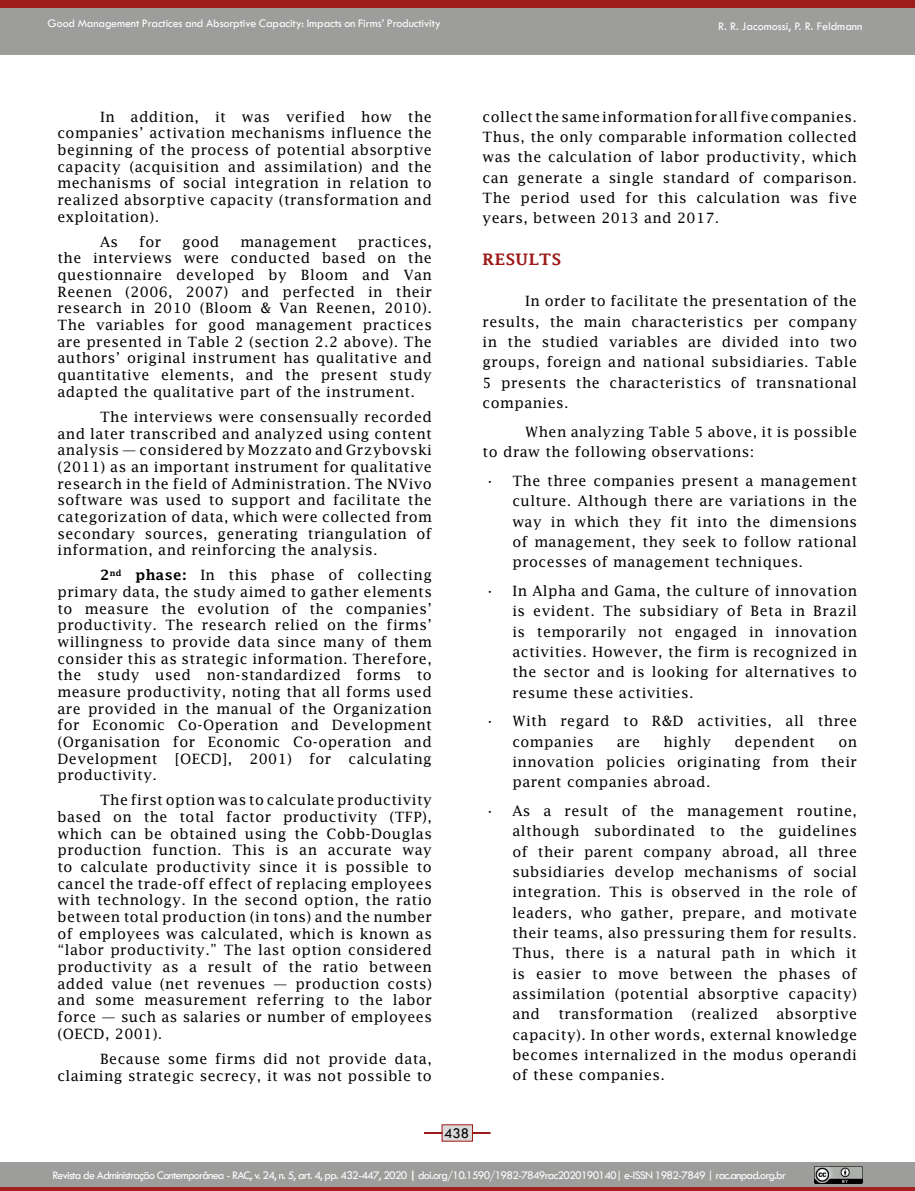
<style>
.page{position:relative;width:915px;height:1191px;background:#fff}
.page>*{position:absolute;margin:0;border:0;box-sizing:border-box;transform-origin:0 0}
.t1{font:600 15.9px "Lucida Fax";letter-spacing:.03em;color:#9d1a18;scale:1.04 1}
.t2{font:15px "Tw Cen";color:#000}
.t3{font:14.25px/16.6px "Lucida Fax";letter-spacing:.03em;color:#000;text-align:justify}
.t4{font:12px "Tw Cen";letter-spacing:-.06em;color:#fff}
.t5{font:12px "Tw Cen";letter-spacing:-.01em;color:#fff}
.t6{font:12px "Tw Cen";color:#fff}
.s1{font-weight:600}
.s2{font-weight:700}
</style>
<div class="page">
<svg style="left:424px;top:1124px;width:67px;height:18px"></svg>
<hr style="left:914px;top:0;width:1px;height:54px;background:#9d9d9c">
<div style="left:0;top:1162px;width:914px;height:25px;background:#9d9d9c"></div>
<hr style="left:0;top:1187px;width:914px;height:4px;background:#a0211f">
<img style="left:814px;top:1166px;width:48px;height:17px">
<div style="left:0;top:0;width:914px;height:54px;background:#9d9d9c"></div>
<div style="left:0;top:0;width:914px;height:7px;background:#9d1a18"></div>
<p class="t5" style="left:48px;top:16px;width:394px">Good Management Practices and Absorptive Capacity: Impacts on Firms’ Productivity</p>
<p class="t6" style="left:717px;top:19px;width:146px">R. R. Jacomossi, P. R. Feldmann</p>
<p class="t3" style="left:57px;top:108px;width:376px;text-indent:43px">In addition, it was verified how the companies’ activation mechanisms influence the beginning of the process of potential absorptive capacity (acquisition and assimilation) and the mechanisms of social integration in relation to realized absorptive capacity (transformation and exploitation).</p>
<p class="t3" style="left:100px;top:233px;width:20px">As</p>
<p class="t3" style="left:139px;top:233px;width:24px">for</p>
<p class="t3" style="left:182px;top:233px;width:39px">good</p>
<p class="t3" style="left:240px;top:233px;width:98px">management</p>
<p class="t3" style="left:57px;top:233px;width:376px;text-indent:300px">practices, the interviews were conducted based on the questionnaire developed by Bloom and Van Reenen (2006, 2007) and perfected in their research in 2010 (Bloom &amp; Van Reenen, 2010).<br>The variables for good management practices are presented in Table 2 (section 2.2 above). The authors’ original instrument has qualitative and quantitative elements, and the present study adapted the qualitative part of the instrument.</p>
<p class="t3" style="left:57px;top:408px;width:376px;text-indent:43px">The interviews were consensually recorded and later transcribed and analyzed using content analysis — considered by Mozzato and Grzybovski (2011) as an important instrument for qualitative research in the field of Administration. The NVivo software was used to support and facilitate the categorization of data, which were collected from secondary sources, generating triangulation of information, and reinforcing the analysis.</p>
<p class="t3" style="left:57px;top:566px;width:376px;text-indent:43px"><span class="s1">2</span><sup>nd</sup> <span class="s1">phase:</span> In this phase of collecting primary data, the study aimed to gather elements to measure the evolution of the companies’ productivity. The research relied on the firms’ willingness to provide data since many of them consider this as strategic information. Therefore, the study used non-standardized forms to measure productivity, noting that all forms used are provided in the manual of the Organization for Economic Co-Operation and Development (Organisation for Economic Co-operation and Development [OECD], 2001) for calculating productivity.</p>
<p class="t3" style="left:57px;top:792px;width:376px;text-indent:43px">The first option was to calculate productivity based on the total factor productivity (TFP), which can be obtained using the Cobb-Douglas production function. This is an accurate way to calculate productivity since it is possible to cancel the trade-off effect of replacing employees with technology. In the second option, the ratio between total production (in tons) and the number of employees was calculated, which is known as “labor productivity.” The last option considered productivity as a result of the ratio between added value (net revenues — production costs) and some measurement referring to the labor force — such as salaries or number of employees (OECD, 2001).</p>
<p class="t3" style="left:57px;top:1050px;width:376px;text-align:right">Because some firms did not provide data, claiming strategic secrecy, it was not possible to</p>
<p class="t3" style="left:482px;top:106px;width:376px;line-height:20.2px">collect the same information for all five companies.<br>Thus, the only comparable information collected was the calculation of labor productivity, which can generate a single standard of comparison.<br>The period used for this calculation was five years, between 2013 and 2017.</p>
<p class="t1" style="left:482px;top:250px;width:77px">RESULTS</p>
<p class="t3" style="left:482px;top:291px;width:376px;line-height:20.2px;text-indent:43px">In order to facilitate the presentation of the results, the main characteristics per company in the studied variables are divided into two groups, foreign and national subsidiaries. Table 5 presents the characteristics of transnational companies.</p>
<p class="t3" style="left:482px;top:421px;width:376px;line-height:20.2px;text-indent:43px">When analyzing Table 5 above, it is possible to draw the following observations:</p>
<p class="t3" style="left:512px;top:470px;width:346px;line-height:20.2px;text-indent:-27px">• The three companies present a management culture. Although there are variations in the way in which they fit into the dimensions of management, they seek to follow rational processes of management techniques.</p>
<p class="t3" style="left:512px;top:580px;width:346px;line-height:20.2px;text-indent:-27px">• In Alpha and Gama, the culture of innovation is evident. The subsidiary of Beta in Brazil is temporarily not engaged in innovation activities. However, the firm is recognized in the sector and is looking for alternatives to resume these activities.</p>
<p class="t3" style="left:512px;top:711px;width:346px;line-height:20.2px;text-indent:-27px">• With regard to R&amp;D activities, all three companies</p>
<p class="t3" style="left:616px;top:733px;width:25px">are</p>
<p class="t3" style="left:663px;top:733px;width:49px">highly</p>
<p class="t3" style="left:734px;top:733px;width:82px">dependent</p>
<p class="t3" style="left:512px;top:731px;width:346px;line-height:20.2px;text-indent:326px">on innovation policies originating from their parent companies abroad.</p>
<p class="t3" style="left:512px;top:800px;width:346px;line-height:20.2px;text-indent:-27px">• As a result of the management routine, although subordinated to the guidelines of their parent company abroad, all three subsidiaries develop mechanisms of social integration. This is observed in the role of leaders, who gather, prepare, and motivate their teams, also pressuring them for results.<br>Thus, there is a natural path in which it is easier to move between the phases of assimilation (potential absorptive capacity) and</p>
<p class="t3" style="left:558px;top:1005px;width:116px">transformation</p>
<p class="t3" style="left:691px;top:1005px;width:68px">(realized</p>
<p class="t3" style="left:512px;top:1004px;width:346px;line-height:20.2px;text-indent:264px">absorptive capacity). In other words, external knowledge becomes internalized in the modus operandi of these companies.</p>
<p class="t2" style="left:444px;top:1123px;width:26px">438</p>
<p class="t4" style="left:53px;top:1167px;width:734px">Revista de Administração Contemporânea - RAC, v. 24, n. 5, art. 4, pp. 432-447, 2020 <span class="s2">|</span> doi.org/10.1590/1982-7849rac2020190140| e-ISSN 1982-7849 | rac.anpad.org.br</p>
</div>
